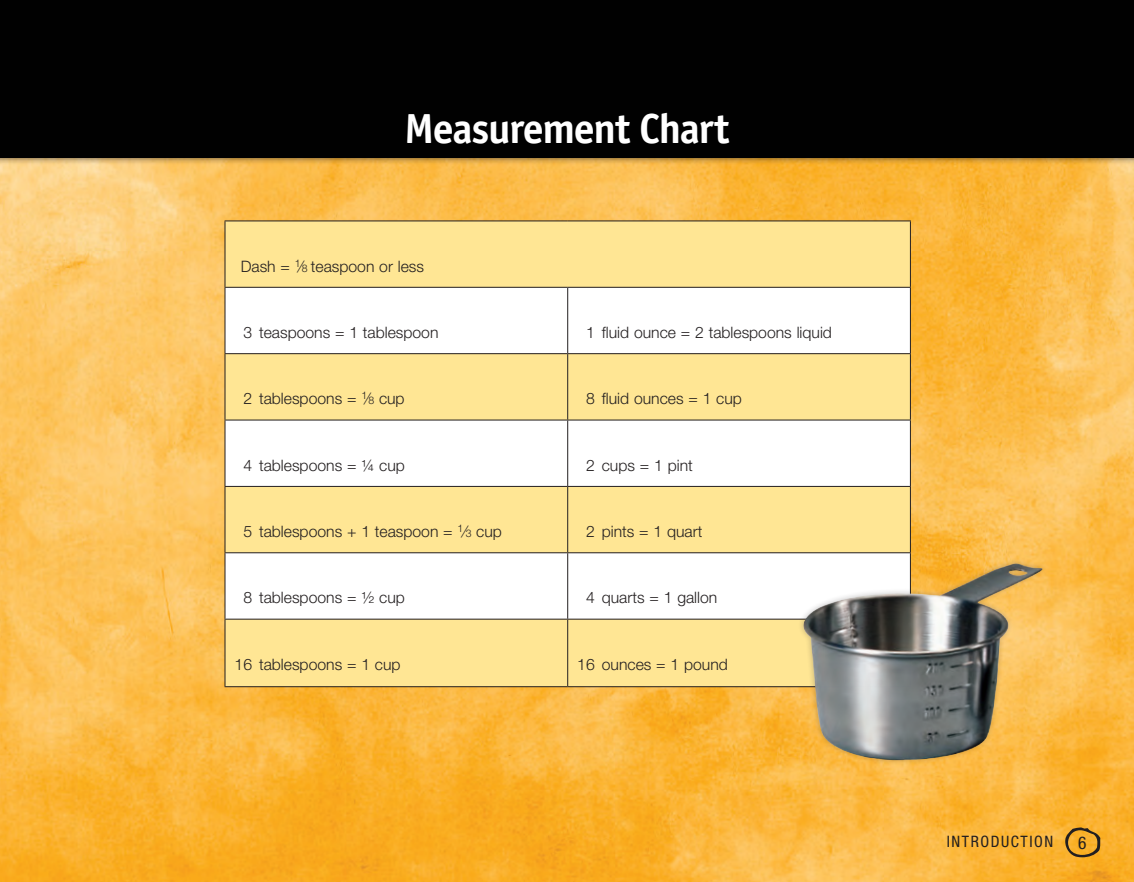
<style>
.page{position:relative;width:1134px;height:882px;background:#fff}
.page>*{position:absolute;margin:0;border:0;box-sizing:border-box;transform-origin:0 0}
.t1{font:42px "Officina Sans Bold A";letter-spacing:-.03em;color:#fff}
.t2{font:condensed 17.5px "Helvetica Neue LT Std";color:#231f20}
.t3{font:300 15.75px "Helvetica Neue LT Std";color:#231f20}
.t4{font:condensed 15.75px "Helvetica Neue LT Std";letter-spacing:.1em;color:#231f20}
.s1{font-size:10.5px}
</style>
<div class="page">
<img style="left:0;top:165px;width:1134px;height:717px">
<div style="left:0;top:0;width:1134px;height:165px;background:#231f20;opacity:.75"></div>
<div style="left:0;top:0;width:1134px;height:158px;background:#010101"></div>
<div style="left:226px;top:221px;width:684px;height:465px;background:#ffe694"></div>
<svg style="left:226px;top:288px;width:684px;height:331px"></svg>
<hr style="left:225px;top:220px;width:343px;height:1px;background:#231f20">
<hr style="left:225px;top:221px;width:1px;height:66px;background:#231f20">
<hr style="left:568px;top:220px;width:343px;height:1px;background:#231f20">
<hr style="left:910px;top:221px;width:1px;height:66px;background:#231f20">
<hr style="left:225px;top:287px;width:343px;height:1px;background:#231f20">
<hr style="left:225px;top:288px;width:1px;height:65px;background:#231f20">
<hr style="left:568px;top:287px;width:343px;height:1px;background:#231f20">
<hr style="left:567px;top:288px;width:1px;height:65px;background:#231f20">
<hr style="left:910px;top:288px;width:1px;height:65px;background:#231f20">
<hr style="left:225px;top:353px;width:343px;height:1px;background:#231f20">
<hr style="left:225px;top:354px;width:1px;height:66px;background:#231f20">
<hr style="left:568px;top:353px;width:343px;height:1px;background:#231f20">
<hr style="left:567px;top:354px;width:1px;height:66px;background:#231f20">
<hr style="left:910px;top:354px;width:1px;height:66px;background:#231f20">
<hr style="left:225px;top:420px;width:343px;height:1px;background:#231f20">
<hr style="left:225px;top:420px;width:1px;height:66px;background:#231f20">
<hr style="left:568px;top:420px;width:343px;height:1px;background:#231f20">
<hr style="left:567px;top:420px;width:1px;height:66px;background:#231f20">
<hr style="left:910px;top:420px;width:1px;height:66px;background:#231f20">
<hr style="left:225px;top:486px;width:343px;height:1px;background:#231f20">
<hr style="left:225px;top:487px;width:1px;height:65px;background:#231f20">
<hr style="left:568px;top:486px;width:343px;height:1px;background:#231f20">
<hr style="left:567px;top:487px;width:1px;height:65px;background:#231f20">
<hr style="left:910px;top:487px;width:1px;height:65px;background:#231f20">
<hr style="left:225px;top:552px;width:343px;height:1px;background:#231f20">
<hr style="left:225px;top:553px;width:1px;height:66px;background:#231f20">
<hr style="left:568px;top:552px;width:343px;height:1px;background:#231f20">
<hr style="left:567px;top:553px;width:1px;height:66px;background:#231f20">
<hr style="left:225px;top:619px;width:343px;height:1px;background:#231f20">
<hr style="left:225px;top:620px;width:1px;height:66px;background:#231f20">
<hr style="left:568px;top:619px;width:343px;height:1px;background:#231f20">
<hr style="left:567px;top:620px;width:1px;height:66px;background:#231f20">
<hr style="left:225px;top:686px;width:343px;height:1px;background:#231f20">
<hr style="left:568px;top:686px;width:343px;height:1px;background:#231f20">
<svg style="left:793px;top:550px;width:255px;height:221px"></svg>
<img style="left:796px;top:563px;width:255px;height:199px">
<svg style="left:1065px;top:827px;width:35px;height:30px"></svg>
<h2 class="t1" style="left:405px;top:103px;width:326px">Measurement Chart</h2>
<p class="t3" style="left:241px;top:256px;width:185px">Dash = <sup>1</sup>⁄<span class="s1">8</span> teaspoon or less</p>
<p class="t3" style="left:243px;top:323px;width:197px">3 teaspoons = 1 tablespoon</p>
<p class="t3" style="left:586px;top:323px;width:247px">1 fluid ounce = 2 tablespoons liquid</p>
<p class="t3" style="left:243px;top:389px;width:163px">2 tablespoons = <sup>1</sup>⁄<span class="s1">8</span> cup</p>
<p class="t3" style="left:586px;top:389px;width:157px">8 fluid ounces = 1 cup</p>
<p class="t3" style="left:243px;top:455px;width:163px">4 tablespoons = ¼ cup</p>
<p class="t3" style="left:586px;top:455px;width:108px">2 cups = 1 pint</p>
<p class="t3" style="left:243px;top:522px;width:260px">5 tablespoons + 1 teaspoon = <sup>1</sup>⁄<span class="s1">3</span> cup</p>
<p class="t3" style="left:586px;top:522px;width:118px">2 pints = 1 quart</p>
<p class="t3" style="left:243px;top:588px;width:163px">8 tablespoons = ½ cup</p>
<p class="t3" style="left:586px;top:588px;width:133px">4 quarts = 1 gallon</p>
<p class="t3" style="left:235px;top:655px;width:167px">16 tablespoons = 1 cup</p>
<p class="t3" style="left:577px;top:655px;width:152px">16 ounces = 1 pound</p>
<p class="t4" style="left:947px;top:833px;width:108px">INTRODUCTION</p>
<p class="t2" style="left:1078px;top:833px;width:10px">6</p>
</div>
